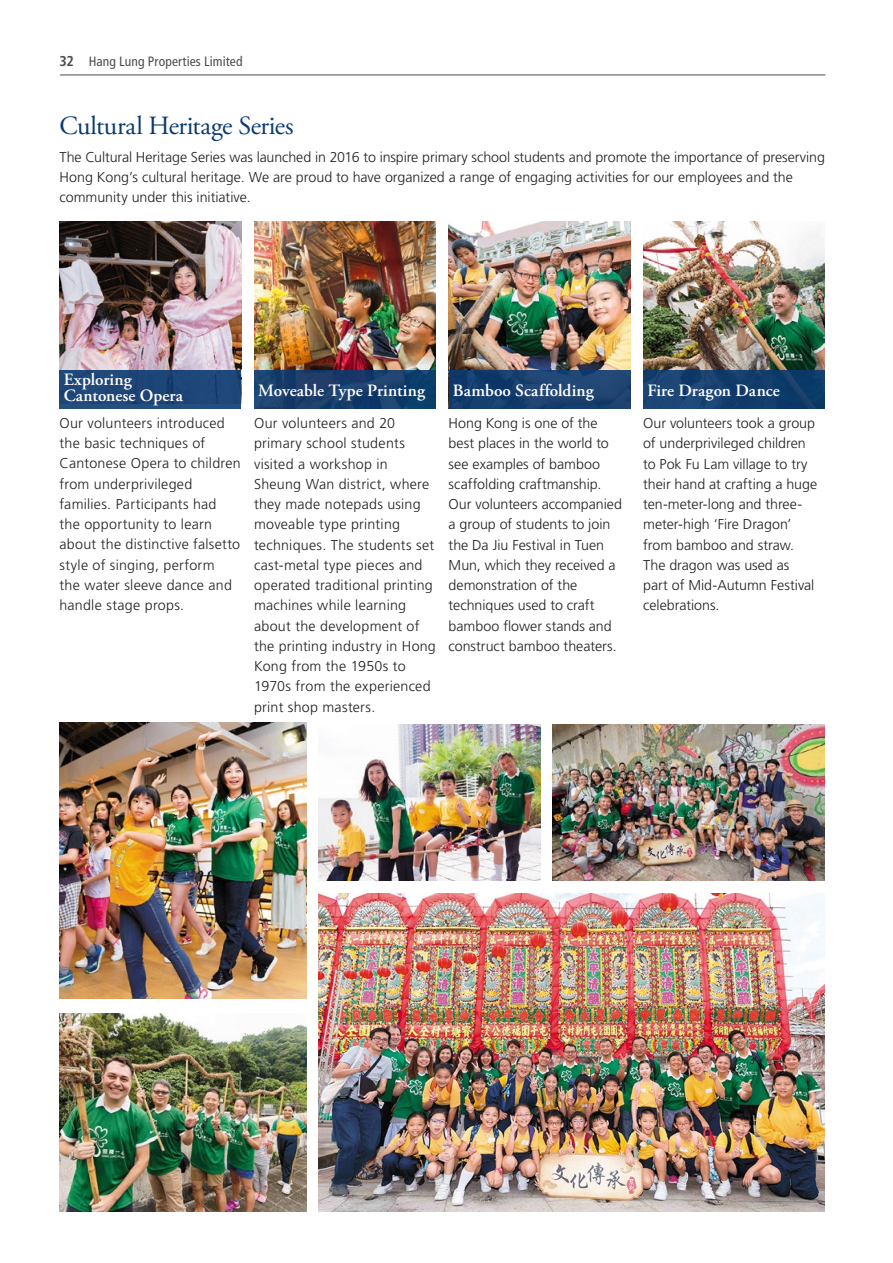
<style>
.page{position:relative;width:893px;height:1263px;background:#fff}
.page>*{position:absolute;margin:0;border:0;box-sizing:border-box;transform-origin:0 0}
.t1{font:26.25px "Adobe Garamond Pro";letter-spacing:-.015em;color:#0b3a70}
.t2{font:600 17.25px/16.5px "Adobe Garamond Pro";letter-spacing:.005em;color:#fff}
.t3{font:300 14.25px/20.2px "Frutiger LT Std";letter-spacing:.005em;color:#231f20}
.t4{font:condensed 13.5px "Frutiger LT Std";letter-spacing:.01em;color:#4b4c4d}
.s1{font-weight:700;font-size:14.25px}
</style>
<div class="page">
<hr style="left:60px;top:75px;width:765px;height:1px;background:#4b4c4d">
<img style="left:254px;top:221px;width:182px;height:149px">
<svg style="left:254px;top:370px;width:182px;height:38px;background:#173e6b"></svg>
<img style="left:643px;top:221px;width:182px;height:149px">
<div style="left:643px;top:370px;width:182px;height:38px;background:linear-gradient(to right,#1e4676,#0c3967)"></div>
<img style="left:60px;top:221px;width:181px;height:149px">
<div style="left:60px;top:370px;width:181px;height:38px;background:#1f4779"></div>
<img style="left:449px;top:221px;width:181px;height:149px">
<div style="left:449px;top:370px;width:181px;height:38px;background:linear-gradient(to right,#0f3a6a,#234874)"></div>
<img style="left:60px;top:723px;width:246px;height:276px">
<img style="left:60px;top:1013px;width:246px;height:198px">
<img style="left:553px;top:724px;width:272px;height:156px">
<img style="left:319px;top:724px;width:221px;height:156px">
<img style="left:319px;top:893px;width:506px;height:319px">
<p class="t4" style="left:60px;top:53px;width:185px"><span class="s1">32</span> Hang Lung Properties Limited</p>
<h1 class="t1" style="left:60px;top:110px;width:236px">Cultural Heritage Series</h1>
<p class="t3" style="left:60px;top:147px;width:767px">The Cultural Heritage Series was launched in 2016 to inspire primary school students and promote the importance of preserving<br>Hong Kong’s cultural heritage. We are proud to have organized a range of engaging activities for our employees and the community under this initiative.</p>
<p class="t2" style="left:64px;top:371px;width:121px">Exploring<br>Cantonese Opera</p>
<p class="t3" style="left:60px;top:413px;width:183px">Our volunteers introduced the basic techniques of<br>Cantonese Opera to children from underprivileged families. Participants had<br>the opportunity to learn about the distinctive falsetto style of singing, perform<br>the water sleeve dance and handle stage props.</p>
<p class="t2" style="left:258px;top:382px;width:168px">Moveable Type Printing</p>
<p class="t3" style="left:254px;top:413px;width:183px">Our volunteers and 20 primary school students visited a workshop in<br>Sheung Wan district, where they made notepads using moveable type printing techniques. The students set cast-metal type pieces and operated traditional printing machines while learning about the development of the printing industry in Hong<br>Kong from the 1950s to<br>1970s from the experienced print shop masters.</p>
<p class="t2" style="left:453px;top:382px;width:143px">Bamboo Scaffolding</p>
<p class="t3" style="left:449px;top:413px;width:175px">Hong Kong is one of the best places in the world to see examples of bamboo scaffolding craftmanship.<br>Our volunteers accompanied a group of students to join the Da Jiu Festival in Tuen<br>Mun, which they received a demonstration of the techniques used to craft bamboo flower stands and construct bamboo theaters.</p>
<p class="t2" style="left:647px;top:382px;width:134px">Fire Dragon Dance</p>
<p class="t3" style="left:643px;top:413px;width:176px">Our volunteers took a group of underprivileged children to Pok Fu Lam village to try their hand at crafting a huge ten-meter-long and three&shy;meter-high ‘Fire Dragon’ from bamboo and straw.<br>The dragon was used as part of Mid-Autumn Festival celebrations.</p>
</div>
